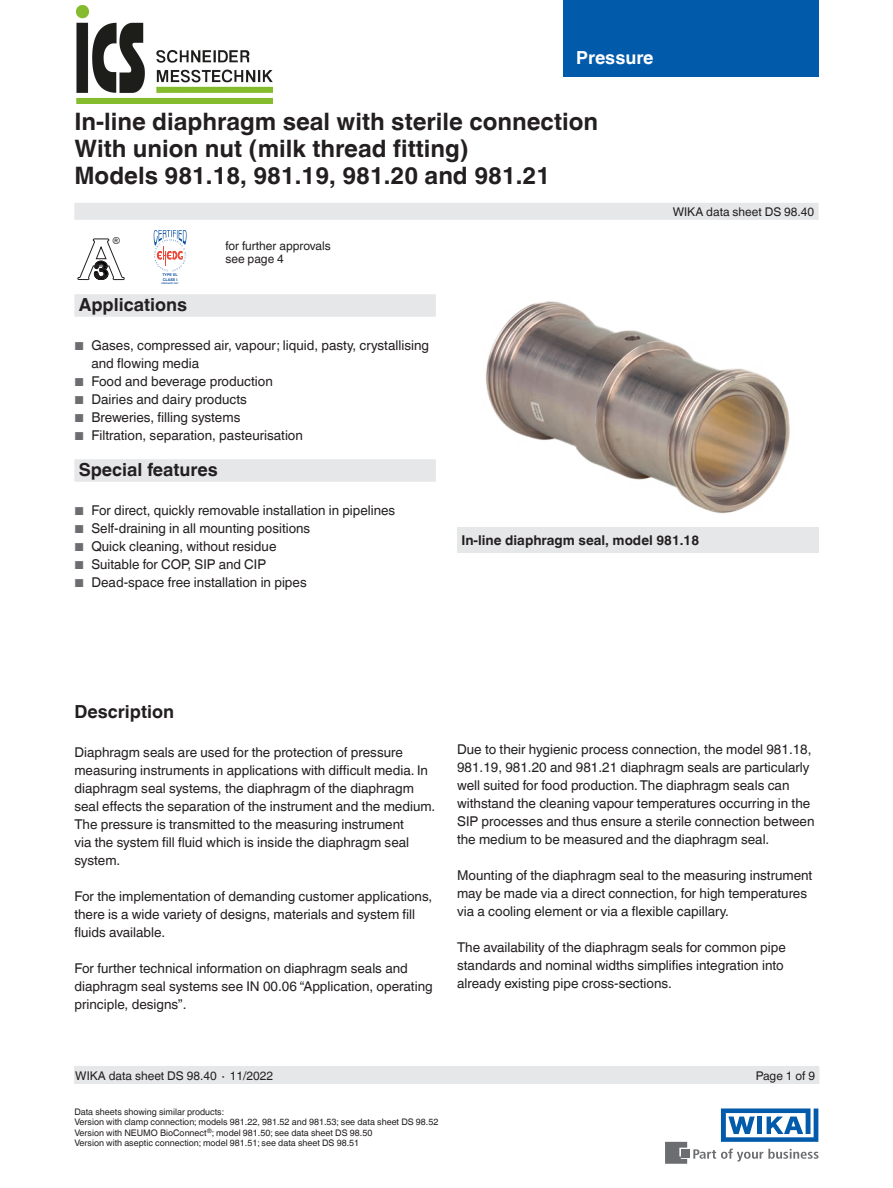
<style>
.page{position:relative;width:893px;height:1188px;background:#fff}
.page>*{position:absolute;margin:0;border:0;box-sizing:border-box;transform-origin:0 0}
.t1{font:700 24px/27px "Helvetica World";color:#231f20}
.t2{font:700 18px "Helvetica World";color:#231f20}
.t3{font:700 18px "Helvetica World";color:#fff}
.t4{font:13.5px/18px "Helvetica World";color:#231f20}
.t5{font:700 13.5px "Helvetica World";color:#231f20}
.t6{font:12px/13.5px "Helvetica World";color:#231f20}
.t7{font:9.6px "Arial";color:#231f20}
.t8{font:9px/10.5px "Helvetica World";color:#231f20}
.t9{font:700 3.75px/4.5px "Arial";color:#0a4fa2}
.t10{font:700 2.1px "Arial";color:#0a4fa2}
.s1{font-size:11.55px;color:#6c6d70}
</style>
<div class="page">
<svg style="left:693px;top:1149px;width:126px;height:13px"></svg>
<div style="left:682px;top:1150px;width:8px;height:8px;background:#6c6d70"></div>
<svg style="left:665px;top:1142px;width:22px;height:22px"></svg>
<svg style="left:721px;top:1108px;width:97px;height:34px"></svg>
<div style="left:563px;top:0;width:256px;height:76px;background:#015aaa"></div>
<div style="left:74px;top:203px;width:745px;height:17px;background:#e6e7e9"></div>
<div style="left:74px;top:1066px;width:745px;height:18px;background:#e6e7e9"></div>
<div style="left:74px;top:294px;width:362px;height:23px;background:#e6e7e9"></div>
<div style="left:74px;top:459px;width:362px;height:23px;background:#e6e7e9"></div>
<div style="left:457px;top:527px;width:361px;height:26px;background:#e6e7e9"></div>
<svg style="left:77px;top:239px;width:48px;height:41px"></svg>
<svg style="left:154px;top:230px;width:33px;height:41px"></svg>
<img style="left:486px;top:301px;width:304px;height:213px">
<img style="left:76px;top:6px;width:196px;height:98px">
<h2 class="t3" style="left:576px;top:47px;width:79px">Pressure</h2>
<h1 class="t1" style="left:74px;top:108px;width:525px">In-line diaphragm seal with sterile connection<br>With union nut (milk thread fitting)<br>Models 981.18, 981.19, 981.20 and 981.21</h1>
<p class="t7" style="left:113px;top:234px;width:9px">®</p>
<p class="t9" style="left:162px;top:273px;width:17px">TYPE EL<br>CLASS I</p>
<p class="t10" style="left:162px;top:282px;width:19px">FEBRUARY 2021</p>
<p class="t6" style="left:225px;top:239px;width:107px">for further approvals see page 4</p>
<p class="t6" style="left:673px;top:205px;width:143px">WIKA data sheet DS 98.40</p>
<h2 class="t2" style="left:79px;top:295px;width:110px">Applications</h2>
<p class="t4" style="left:91px;top:337px;width:339px;text-indent:-17px"><span class="s1">■</span> Gases, compressed air, vapour; liquid, pasty, crystallising and flowing media</p>
<p class="t4" style="left:74px;top:373px;width:200px"><span class="s1">■</span> Food and beverage production</p>
<p class="t4" style="left:74px;top:391px;width:174px"><span class="s1">■</span> Dairies and dairy products</p>
<p class="t4" style="left:74px;top:409px;width:168px"><span class="s1">■</span> Breweries, filling systems</p>
<p class="t4" style="left:74px;top:427px;width:230px"><span class="s1">■</span> Filtration, separation, pasteurisation</p>
<h2 class="t2" style="left:79px;top:460px;width:141px">Special features</h2>
<p class="t4" style="left:74px;top:502px;width:322px"><span class="s1">■</span> For direct, quickly removable installation in pipelines</p>
<p class="t4" style="left:74px;top:520px;width:237px"><span class="s1">■</span> Self-draining in all mounting positions</p>
<p class="t4" style="left:74px;top:538px;width:204px"><span class="s1">■</span> Quick cleaning, without residue</p>
<p class="t4" style="left:74px;top:556px;width:193px"><span class="s1">■</span> Suitable for COP, SIP and CIP</p>
<p class="t4" style="left:74px;top:574px;width:234px"><span class="s1">■</span> Dead-space free installation in pipes</p>
<p class="t5" style="left:461px;top:532px;width:239px">In-line diaphragm seal, model 981.18</p>
<h2 class="t2" style="left:74px;top:701px;width:101px">Description</h2>
<p class="t4" style="left:74px;top:743px;width:362px">Diaphragm seals are used for the protection of pressure measuring instruments in applications with difficult media. In diaphragm seal systems, the diaphragm of the diaphragm seal effects the separation of the instrument and the medium.<br>The pressure is transmitted to the measuring instrument<br>via the system fill fluid which is inside the diaphragm seal system.</p>
<p class="t4" style="left:74px;top:887px;width:359px">For the implementation of demanding customer applications, there is a wide variety of designs, materials and system fill fluids available.</p>
<p class="t4" style="left:74px;top:959px;width:360px">For further technical information on diaphragm seals and diaphragm seal systems see IN 00.06 “Application, operating principle, designs”.</p>
<p class="t4" style="left:457px;top:740px;width:359px">Due to their hygienic process connection, the model 981.18, 981.19, 981.20 and 981.21 diaphragm seals are particularly well suited for food production. The diaphragm seals can withstand the cleaning vapour temperatures occurring in the SIP processes and thus ensure a sterile connection between the medium to be measured and the diaphragm seal.</p>
<p class="t4" style="left:457px;top:866px;width:357px">Mounting of the diaphragm seal to the measuring instrument may be made via a direct connection, for high temperatures via a cooling element or via a flexible capillary.</p>
<p class="t4" style="left:457px;top:938px;width:330px">The availability of the diaphragm seals for common pipe standards and nominal widths simplifies integration into already existing pipe cross-sections.</p>
<p class="t6" style="left:75px;top:1069px;width:199px">WIKA data sheet DS 98.40 ∙ 11/2022</p>
<p class="t8" style="left:74px;top:1107px;width:366px">Data sheets showing similar products:<br>Version with clamp connection; models 981.22, 981.52 and 981.53; see data sheet DS 98.52<br>Version with NEUMO BioConnect<sup>®</sup>; model 981.50; see data sheet DS 98.50<br>Version with aseptic connection; model 981.51; see data sheet DS 98.51</p>
<p class="t6" style="left:756px;top:1069px;width:61px">Page 1 of 9</p>
</div>
